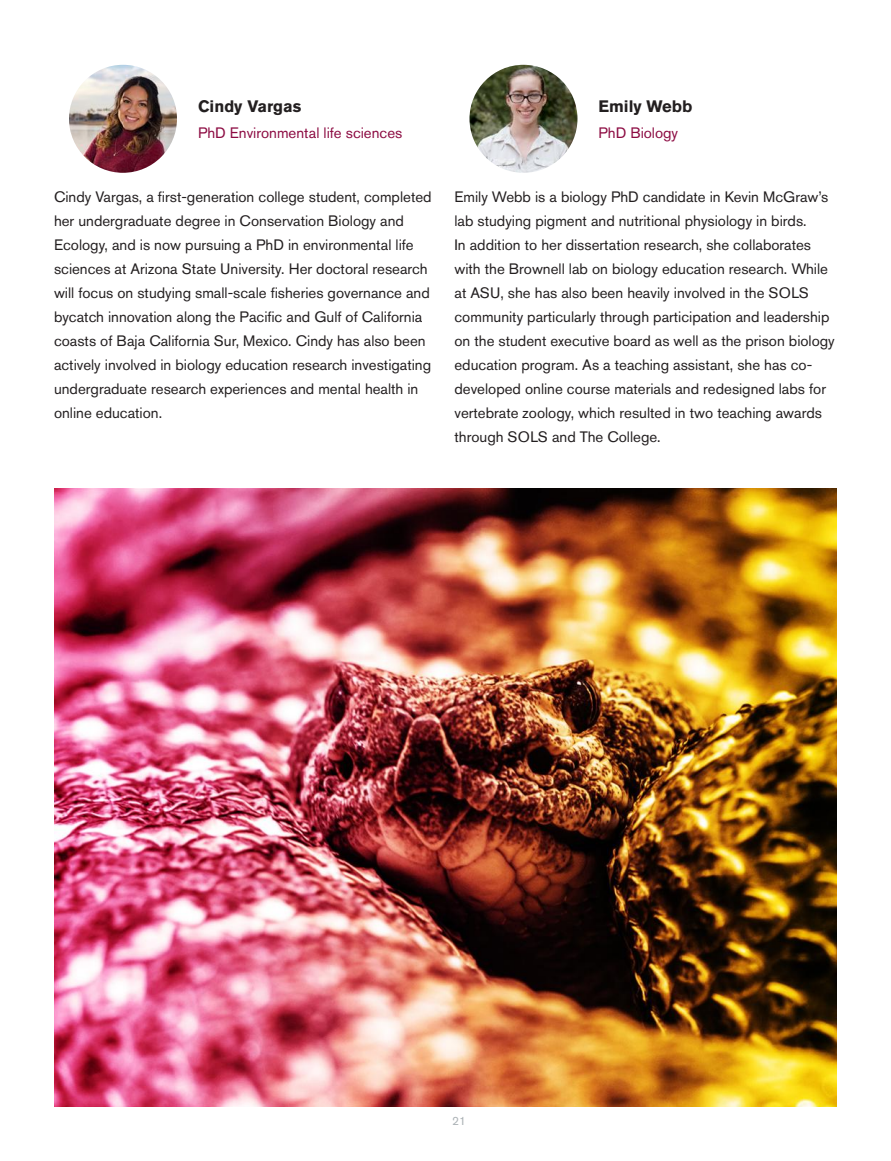
<style>
.page{position:relative;width:891px;height:1161px;background:#fff}
.page>*{position:absolute;margin:0;border:0;box-sizing:border-box;transform-origin:0 0}
._01_bio_name{font:700 16.5px "Akzidenz Grotesk Std";color:#231f20}
._05_bio_text_copy{font:15px/24px "Akzidenz Grotesk Std";color:#231f20}
._03_major{font:15px "Akzidenz Grotesk Std";color:#8c0b42}
.t1{font:12px "Akzidenz Grotesk Std";color:#5a676e}
</style>
<div class="page">
<img style="left:54px;top:489px;width:783px;height:618px">
<img style="left:69px;top:65px;width:108px;height:108px;border-radius:54px">
<img style="left:470px;top:65px;width:108px;height:108px;border-radius:54px">
<p class="_01_bio_name" style="left:198px;top:97px;width:105px">Cindy Vargas</p>
<p class="_03_major" style="left:198px;top:124px;width:206px">PhD Environmental life sciences</p>
<p class="_05_bio_text_copy" style="left:54px;top:184px;width:379px">Cindy Vargas, a first-generation college student, completed her undergraduate degree in Conservation Biology and Ecology, and is now pursuing a PhD in environmental life sciences at Arizona State University. Her doctoral research will focus on studying small-scale fisheries governance and bycatch innovation along the Pacific and Gulf of California coasts of Baja California Sur, Mexico. Cindy has also been actively involved in biology education research investigating undergraduate research experiences and mental health in online education.</p>
<p class="_01_bio_name" style="left:598px;top:97px;width:95px">Emily Webb</p>
<p class="_03_major" style="left:598px;top:124px;width:81px">PhD Biology</p>
<p class="_05_bio_text_copy" style="left:454px;top:184px;width:382px">Emily Webb is a biology PhD candidate in Kevin McGraw’s lab studying pigment and nutritional physiology in birds.<br>In addition to her dissertation research, she collaborates with the Brownell lab on biology education research. While at ASU, she has also been heavily involved in the SOLS community particularly through participation and leadership on the student executive board as well as the prison biology education program. As a teaching assistant, she has co&shy;developed online course materials and redesigned labs for vertebrate zoology, which resulted in two teaching awards through SOLS and The College.</p>
<p class="t1" style="left:452px;top:1114px;width:15px">21</p>
</div>
